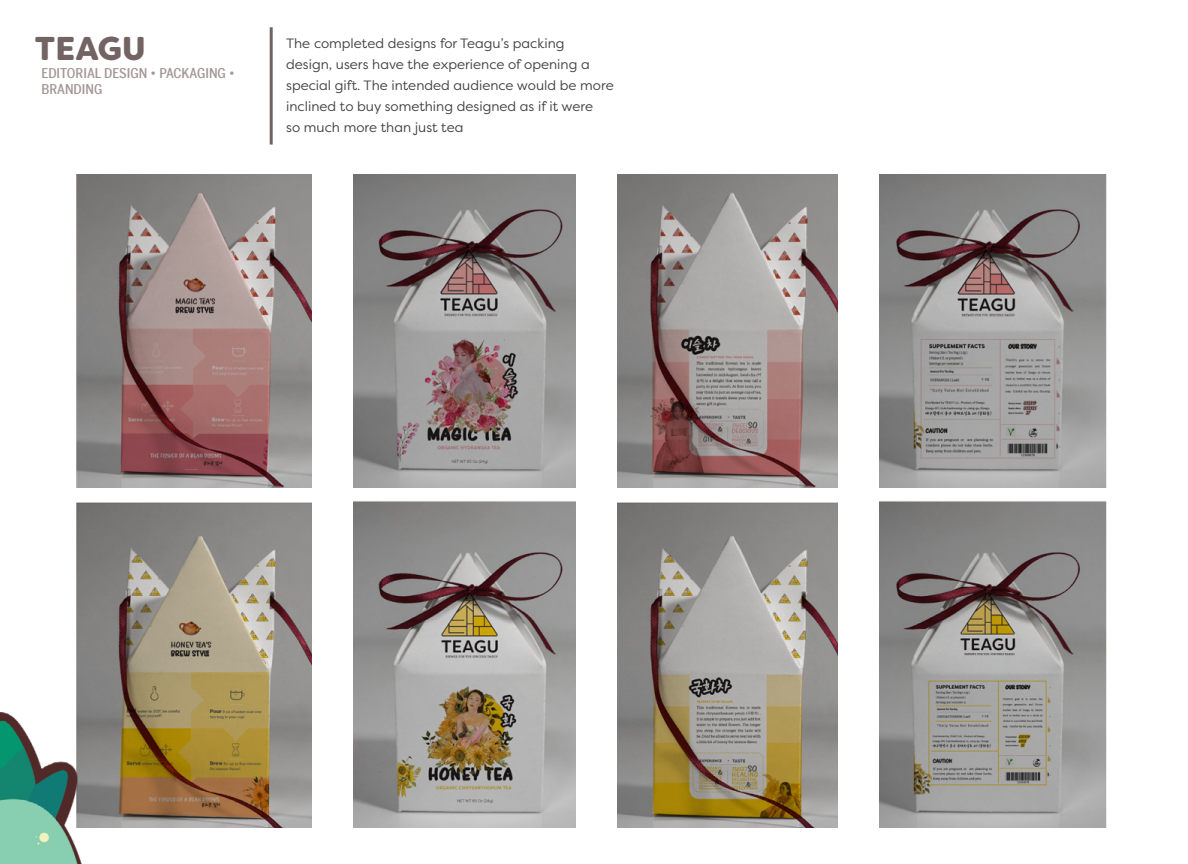
<style>
.page{position:relative;width:1188px;height:864px;background:#fff}
.page>*{position:absolute;margin:0;border:0;box-sizing:border-box;transform-origin:0 0}
.t1{font:900 33px "Filson Soft";color:#746363}
.t2{font:13.5px/21px "Filson Pro";color:#414042}
.t3{font:500 13.5px/16.5px "Benton Sans Condensed";color:#a49696}
</style>
<div class="page">
<img style="left:76px;top:175px;width:1031px;height:653px">
<div style="left:312px;top:164px;width:40px;height:686px;background:#fff"></div>
<div style="left:576px;top:0;width:40px;height:850px;background:#fff"></div>
<div style="left:838px;top:0;width:41px;height:850px;background:#fff"></div>
<img style="left:0;top:712px;width:98px;height:152px">
<hr style="left:270px;top:27px;width:3px;height:118px;background:#746363">
<h1 class="t1" style="left:35px;top:27px;width:112px">TEAGU</h1>
<p class="t3" style="left:41px;top:64px;width:195px">EDITORIAL DESIGN • PACKAGING •<br>BRANDING</p>
<p class="t2" style="left:286px;top:32px;width:329px">The completed designs for Teagu’s packing design, users have the experience of opening a special gift. The intended audience would be more inclined to buy something designed as if it were<br>so much more than just tea</p>
</div>
